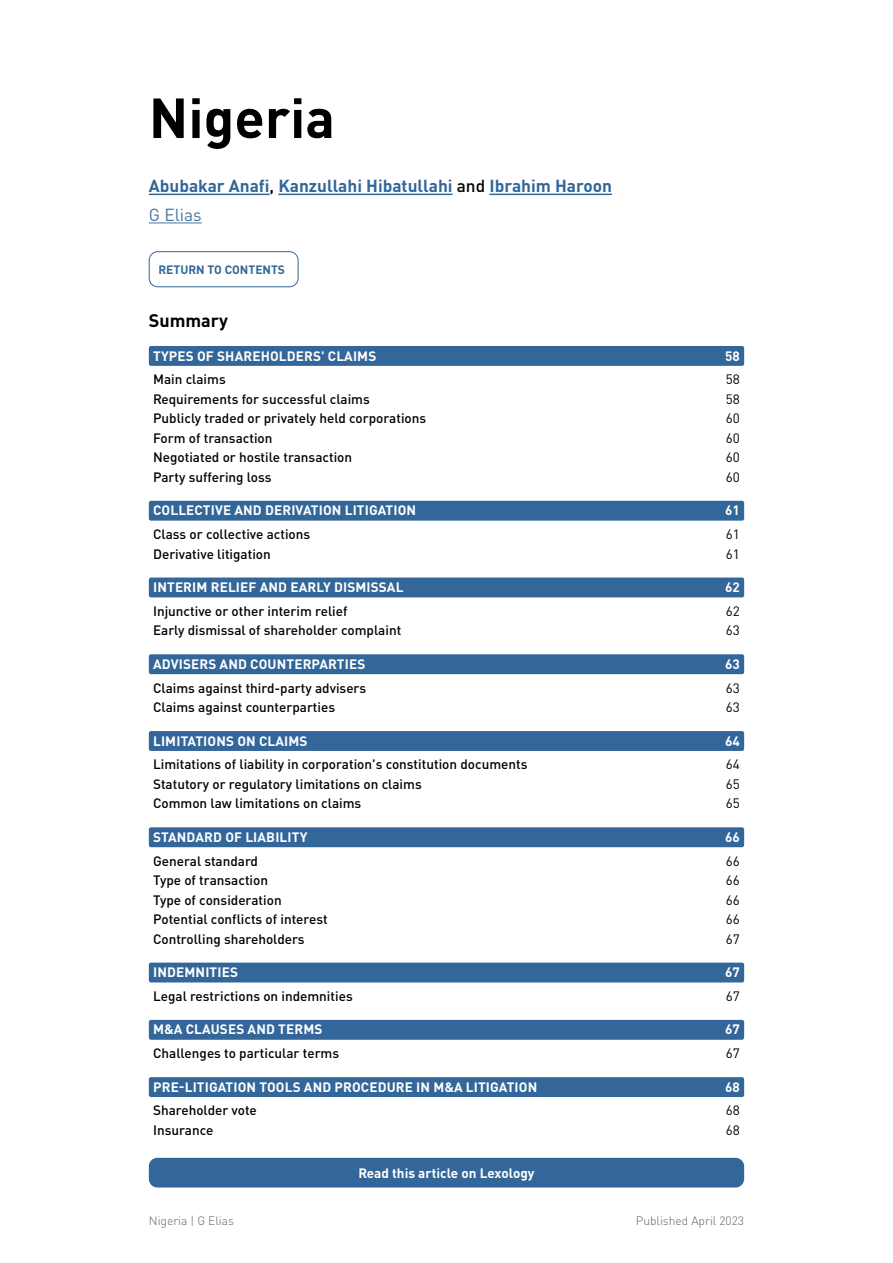
<style>
.page{position:relative;width:893px;height:1263px;background:#fff}
.page>*{position:absolute;margin:0;border:0;box-sizing:border-box;transform-origin:0 0}
.t1{font:700 55.5px "DIN Pro";color:#000}
.t2{font:700 18px "DIN Pro";color:#000}
.t3{font:700 17.25px/28.5px "DIN Pro";color:#369}
.t4{font:500 13.5px "DIN Pro";color:#000}
.t5{font:700 13.5px "DIN Pro";letter-spacing:.01em;color:#fff}
.t6{font:13.5px "DIN Pro";color:#000}
.t7{font:300 12px "DIN Pro";color:#646363}
.t8{font:700 12px "DIN Pro";color:#369}
.s1{font-weight:500;color:#000}
.s2{font-weight:400;color:#4775a3}
</style>
<div class="page">
<div style="left:149px;top:1158px;width:595px;height:29px;background:#369;border-radius:9px"></div>
<hr style="left:149px;top:194px;width:121px;height:1px;background:#369">
<hr style="left:278px;top:194px;width:175px;height:1px;background:#369">
<hr style="left:489px;top:194px;width:123px;height:1px;background:#369">
<hr style="left:149px;top:222px;width:53px;height:1px;background:#4775a3">
<div style="left:149px;top:346px;width:595px;height:20px;background:#369;border-radius:2px"></div>
<div style="left:149px;top:501px;width:595px;height:20px;background:#369;border-radius:2px"></div>
<div style="left:149px;top:577px;width:595px;height:20px;background:#369;border-radius:2px"></div>
<div style="left:149px;top:654px;width:595px;height:20px;background:#369;border-radius:2px"></div>
<div style="left:149px;top:731px;width:595px;height:20px;background:#369;border-radius:2px"></div>
<div style="left:149px;top:827px;width:595px;height:20px;background:#369;border-radius:2px"></div>
<div style="left:149px;top:963px;width:595px;height:19px;background:#369;border-radius:2px"></div>
<div style="left:149px;top:1020px;width:595px;height:20px;background:#369;border-radius:2px"></div>
<div style="left:149px;top:1077px;width:595px;height:20px;background:#369;border-radius:2px"></div>
<div style="left:149px;top:251px;width:149px;height:36px;border:1px solid #369;border-radius:9px"></div>
<h1 class="t1" style="left:149px;top:75px;width:188px">Nigeria</h1>
<p class="t3" style="left:149px;top:170px;width:465px">Abubakar Anafi<span class="s1">,</span> Kanzullahi Hibatullahi <span class="s1">and</span> Ibrahim Haroon<br><span class="s2">G Elias</span></p>
<p class="t8" style="left:158px;top:261px;width:128px">RETURN TO CONTENTS</p>
<h2 class="t2" style="left:149px;top:306px;width:81px">Summary</h2>
<p class="t5" style="left:153px;top:345px;width:225px">TYPES OF SHAREHOLDERS' CLAIMS</p>
<p class="t5" style="left:725px;top:345px;width:16px">58</p>
<p class="t4" style="left:153px;top:369px;width:74px">Main claims</p>
<p class="t6" style="left:726px;top:369px;width:16px">58</p>
<p class="t4" style="left:153px;top:388px;width:218px">Requirements for successful claims</p>
<p class="t6" style="left:726px;top:389px;width:16px">58</p>
<p class="t4" style="left:153px;top:408px;width:275px">Publicly traded or privately held corporations</p>
<p class="t6" style="left:726px;top:408px;width:16px">60</p>
<p class="t4" style="left:153px;top:427px;width:121px">Form of transaction</p>
<p class="t6" style="left:726px;top:428px;width:16px">60</p>
<p class="t4" style="left:153px;top:447px;width:201px">Negotiated or hostile transaction</p>
<p class="t6" style="left:726px;top:447px;width:16px">60</p>
<p class="t4" style="left:153px;top:466px;width:120px">Party suffering loss</p>
<p class="t6" style="left:726px;top:467px;width:16px">60</p>
<p class="t5" style="left:153px;top:500px;width:265px">COLLECTIVE AND DERIVATION LITIGATION</p>
<p class="t5" style="left:725px;top:500px;width:16px">61</p>
<p class="t4" style="left:153px;top:524px;width:159px">Class or collective actions</p>
<p class="t6" style="left:726px;top:524px;width:16px">61</p>
<p class="t4" style="left:153px;top:543px;width:119px">Derivative litigation</p>
<p class="t6" style="left:726px;top:543px;width:16px">61</p>
<p class="t5" style="left:153px;top:577px;width:252px">INTERIM RELIEF AND EARLY DISMISSAL</p>
<p class="t5" style="left:725px;top:577px;width:16px">62</p>
<p class="t4" style="left:153px;top:600px;width:196px">Injunctive or other interim relief</p>
<p class="t6" style="left:726px;top:601px;width:16px">62</p>
<p class="t4" style="left:153px;top:620px;width:250px">Early dismissal of shareholder complaint</p>
<p class="t6" style="left:726px;top:620px;width:16px">63</p>
<p class="t5" style="left:153px;top:653px;width:214px">ADVISERS AND COUNTERPARTIES</p>
<p class="t5" style="left:725px;top:653px;width:16px">63</p>
<p class="t4" style="left:153px;top:677px;width:215px">Claims against third-party advisers</p>
<p class="t6" style="left:726px;top:677px;width:16px">63</p>
<p class="t4" style="left:153px;top:697px;width:184px">Claims against counterparties</p>
<p class="t6" style="left:726px;top:697px;width:16px">63</p>
<p class="t5" style="left:153px;top:730px;width:156px">LIMITATIONS ON CLAIMS</p>
<p class="t5" style="left:725px;top:730px;width:16px">64</p>
<p class="t4" style="left:153px;top:754px;width:376px">Limitations of liability in corporation's constitution documents</p>
<p class="t6" style="left:726px;top:754px;width:16px">64</p>
<p class="t4" style="left:153px;top:773px;width:270px">Statutory or regulatory limitations on claims</p>
<p class="t6" style="left:726px;top:774px;width:16px">65</p>
<p class="t4" style="left:153px;top:793px;width:210px">Common law limitations on claims</p>
<p class="t6" style="left:726px;top:793px;width:16px">65</p>
<p class="t5" style="left:153px;top:826px;width:156px">STANDARD OF LIABILITY</p>
<p class="t5" style="left:725px;top:826px;width:16px">66</p>
<p class="t4" style="left:153px;top:850px;width:107px">General standard</p>
<p class="t6" style="left:726px;top:850px;width:16px">66</p>
<p class="t4" style="left:153px;top:870px;width:117px">Type of transaction</p>
<p class="t6" style="left:726px;top:870px;width:16px">66</p>
<p class="t4" style="left:153px;top:889px;width:130px">Type of consideration</p>
<p class="t6" style="left:726px;top:889px;width:16px">66</p>
<p class="t4" style="left:153px;top:909px;width:176px">Potential conflicts of interest</p>
<p class="t6" style="left:726px;top:909px;width:16px">66</p>
<p class="t4" style="left:153px;top:928px;width:153px">Controlling shareholders</p>
<p class="t6" style="left:726px;top:928px;width:16px">67</p>
<p class="t5" style="left:153px;top:962px;width:86px">INDEMNITIES</p>
<p class="t5" style="left:725px;top:962px;width:16px">67</p>
<p class="t4" style="left:153px;top:986px;width:201px">Legal restrictions on indemnities</p>
<p class="t6" style="left:726px;top:986px;width:16px">67</p>
<p class="t5" style="left:153px;top:1019px;width:171px">M&amp;A CLAUSES AND TERMS</p>
<p class="t5" style="left:725px;top:1019px;width:16px">67</p>
<p class="t4" style="left:153px;top:1043px;width:188px">Challenges to particular terms</p>
<p class="t6" style="left:726px;top:1043px;width:16px">67</p>
<p class="t5" style="left:153px;top:1076px;width:386px">PRE-LITIGATION TOOLS AND PROCEDURE IN M&amp;A LITIGATION</p>
<p class="t5" style="left:725px;top:1076px;width:16px">68</p>
<p class="t4" style="left:153px;top:1100px;width:105px">Shareholder vote</p>
<p class="t6" style="left:726px;top:1100px;width:16px">68</p>
<p class="t4" style="left:153px;top:1120px;width:62px">Insurance</p>
<p class="t6" style="left:726px;top:1120px;width:16px">68</p>
<p class="t5" style="left:358px;top:1162px;width:178px">Read this article on Lexology</p>
<p class="t7" style="left:149px;top:1211px;width:87px">Nigeria | G Elias</p>
<p class="t7" style="left:636px;top:1211px;width:110px">Published April 2023</p>
</div>
